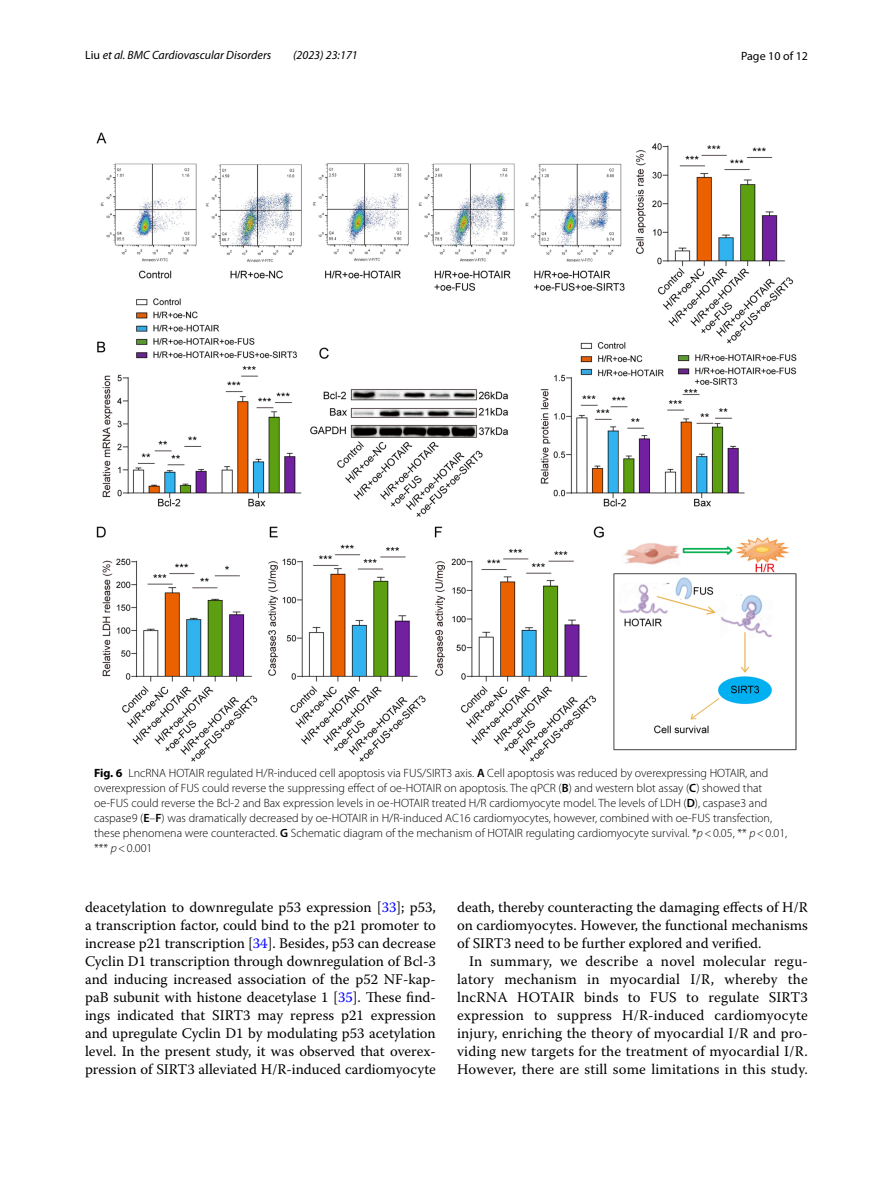
<style>
.page{position:relative;width:893px;height:1187px;background:#fff}
.page>*{position:absolute;margin:0;border:0;box-sizing:border-box;transform-origin:0 0}
.t1{font:14.7px/18px "Warnock Pro";letter-spacing:.005em;color:#000;text-align:justify}
.t2{font:300 12px/15px "Myriad Pro";color:#000}
.t3{font:italic 12px "Myriad Pro";color:#000}
.t4{font:12px "Myriad Pro";color:#000}
.s1{font-style:normal}
.s2{font-weight:700}
.s3{font-weight:600}
.s4{font-style:italic}
.s5{color:#00f}
</style>
<div class="page">
<img style="left:96px;top:133px;width:701px;height:628px">
<p class="t3" style="left:85px;top:48px;width:188px"><span class="s1">Liu</span> et al. BMC Cardiovascular Disorders</p>
<p class="t3" style="left:293px;top:48px;width:66px">(2023) 23:171</p>
<p class="t4" style="left:741px;top:48px;width:68px">Page 10 of 12</p>
<p class="t2" style="left:94px;top:765px;width:695px"><span class="s2">Fig. 6</span> LncRNA HOTAIR regulated H/R-induced cell apoptosis via FUS/SIRT3 axis. <span class="s3">A</span> Cell apoptosis was reduced by overexpressing HOTAIR, and overexpression of FUS could reverse the suppressing effect of oe-HOTAIR on apoptosis. The qPCR (<span class="s3">B</span>) and western blot assay (<span class="s3">C</span>) showed that oe-FUS could reverse the Bcl-2 and Bax expression levels in oe-HOTAIR treated H/R cardiomyocyte model. The levels of LDH (<span class="s3">D</span>), caspase3 and caspase9 (<span class="s3">E</span>–<span class="s3">F</span>) was dramatically decreased by oe-HOTAIR in H/R-induced AC16 cardiomyocytes, however, combined with oe-FUS transfection, these phenomena were counteracted. <span class="s3">G</span> Schematic diagram of the mechanism of HOTAIR regulating cardiomyocyte survival. *<span class="s4">p</span>&lt;0.05, ** <span class="s4">p</span>&lt;0.01, *** <span class="s4">p</span>&lt;0.001</p>
<p class="t1" style="left:85px;top:897px;width:352px">deacetylation to downregulate p53 expression [<span class="s5">33</span>]; p53, a transcription factor, could bind to the p21 promoter to increase p21 transcription [<span class="s5">34</span>]. Besides, p53 can decrease Cyclin D1 transcription through downregulation of Bcl-3 and inducing increased association of the p52 NF-kap&shy;paB subunit with histone deacetylase 1 [<span class="s5">35</span>]. These find&shy;ings indicated that SIRT3 may repress p21 expression and upregulate Cyclin D1 by modulating p53 acetylation level. In the present study, it was observed that overex&shy;pression of SIRT3 alleviated H/R-induced cardiomyocyte</p>
<p class="t1" style="left:457px;top:897px;width:352px">death, thereby counteracting the damaging effects of H/R on cardiomyocytes. However, the functional mechanisms of SIRT3 need to be further explored and verified.</p>
<p class="t1" style="left:457px;top:951px;width:352px;text-indent:12px">In summary, we describe a novel molecular regu&shy;latory mechanism in myocardial I/R, whereby the lncRNA HOTAIR binds to FUS to regulate SIRT3 expression to suppress H/R-induced cardiomyocyte injury, enriching the theory of myocardial I/R and pro&shy;viding new targets for the treatment of myocardial I/R.<br>However, there are still some limitations in this study.</p>
</div>
